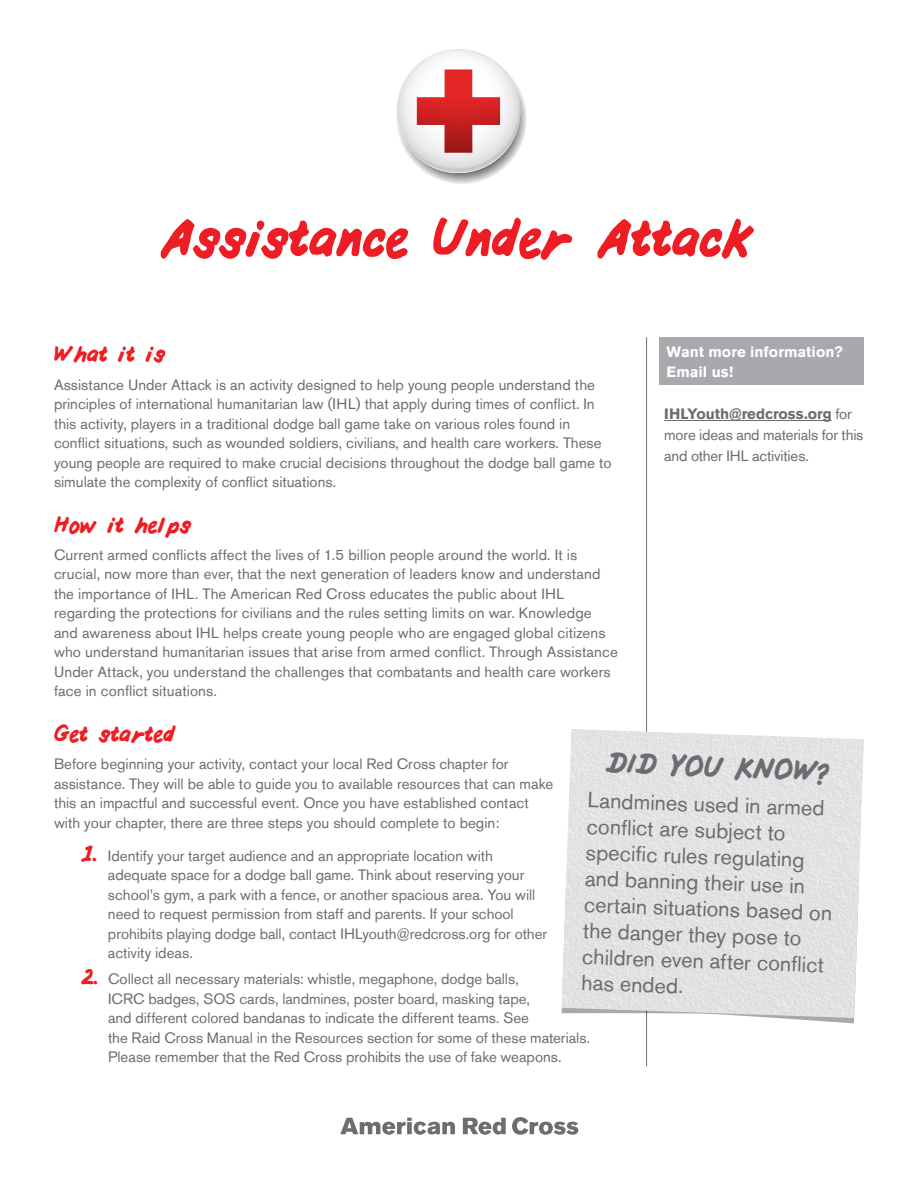
<style>
.page{position:relative;width:918px;height:1188px;background:#fff}
.page>*{position:absolute;margin:0;border:0;box-sizing:border-box;transform-origin:0 0}
.t1{font:60px "John Script Font";letter-spacing:-.025em;color:#ee1d23}
.t2{font:33px "John Script Font";color:#6c6d70}
.t3{font:25.5px "John Script Font";letter-spacing:-.01em;color:#ee1d23}
.t4{font:21.75px/26.1px "Akzidenz Grotesk Std";color:#6c6d70}
.t5{font:15px/19.5px "Akzidenz Grotesk Std";color:#6c6d70}
.t6{font:700 15px/19.5px "Akzidenz Grotesk Std";color:#fff}
.s1{font-family:"John Script Font";font-size:25.5px;color:#ee1d23}
.s2{font-weight:700}
</style>
<div class="page">
<hr style="left:646px;top:337px;width:1px;height:729px;background:#6c6d70">
<svg style="left:463px;top:1118px;width:43px;height:17px"></svg>
<svg style="left:512px;top:1117px;width:66px;height:18px"></svg>
<svg style="left:340px;top:1118px;width:115px;height:17px"></svg>
<svg style="left:647px;top:1018px;width:208px;height:5px"></svg>
<img style="left:562px;top:729px;width:302px;height:289px">
<svg style="left:396px;top:49px;width:131px;height:135px"></svg>
<div style="left:660px;top:338px;width:204px;height:47px;background:#a8a9ad"></div>
<hr style="left:664px;top:420px;width:168px;height:1px;background:#6c6d70">
<h1 class="t1" style="left:160px;top:215px;width:596px">Assistance Under Attack</h1>
<h3 class="t3" style="left:54px;top:345px;width:113px">What it is</h3>
<p class="t5" style="left:54px;top:374px;width:559px">Assistance Under Attack is an activity designed to help young people understand the principles of international humanitarian law (IHL) that apply during times of conflict. In this activity, players in a traditional dodge ball game take on various roles found in conflict situations, such as wounded soldiers, civilians, and health care workers. These young people are required to make crucial decisions throughout the dodge ball game to simulate the complexity of conflict situations.</p>
<h3 class="t3" style="left:54px;top:515px;width:139px">How it helps</h3>
<p class="t5" style="left:54px;top:545px;width:565px">Current armed conflicts affect the lives of 1.5 billion people around the world. It is crucial, now more than ever, that the next generation of leaders know and understand the importance of IHL. The American Red Cross educates the public about IHL regarding the protections for civilians and the rules setting limits on war. Knowledge and awareness about IHL helps create young people who are engaged global citizens who understand humanitarian issues that arise from armed conflict. Through Assistance Under Attack, you understand the challenges that combatants and health care workers face in conflict situations.</p>
<h3 class="t3" style="left:54px;top:724px;width:123px">Get started</h3>
<p class="t5" style="left:54px;top:754px;width:501px">Before beginning your activity, contact your local Red Cross chapter for assistance. They will be able to guide you to available resources that can make this an impactful and successful event. Once you have established contact with your chapter, there are three steps you should complete to begin:</p>
<p class="t5" style="left:108px;top:845px;width:441px;text-indent:-27px"><span class="s1">1.</span> Identify your target audience and an appropriate location with adequate space for a dodge ball game. Think about reserving your school’s gym, a park with a fence, or another spacious area. You will need to request permission from staff and parents. If your school prohibits playing dodge ball, contact IHLyouth@redcross.org for other activity ideas.</p>
<p class="t5" style="left:108px;top:969px;width:484px;text-indent:-27px"><span class="s1">2.</span> Collect all necessary materials: whistle, megaphone, dodge balls,<br>ICRC badges, SOS cards, landmines, poster board, masking tape,<br>and different colored bandanas to indicate the different teams. See<br>the Raid Cross Manual in the Resources section for some of these materials.<br>Please remember that the Red Cross prohibits the use of fake weapons.</p>
<p class="t6" style="left:667px;top:342px;width:178px">Want more information?<br>Email us!</p>
<p class="t5" style="left:664px;top:404px;width:201px;line-height:21px"><span class="s2">IHLYouth@redcross.org</span> for more ideas and materials for this and other IHL activities.</p>
<h2 class="t2" style="left:606px;top:751px;width:226px;rotate:2deg">DID YOU KNOW?</h2>
<h3 class="t4" style="left:588px;top:787px;width:250px;rotate:2deg">Landmines used in armed confl ict are subject to specifi c rules regulating and banning their use in certain situations based on the danger they pose to children even after confl ict has ended.</h3>
</div>
